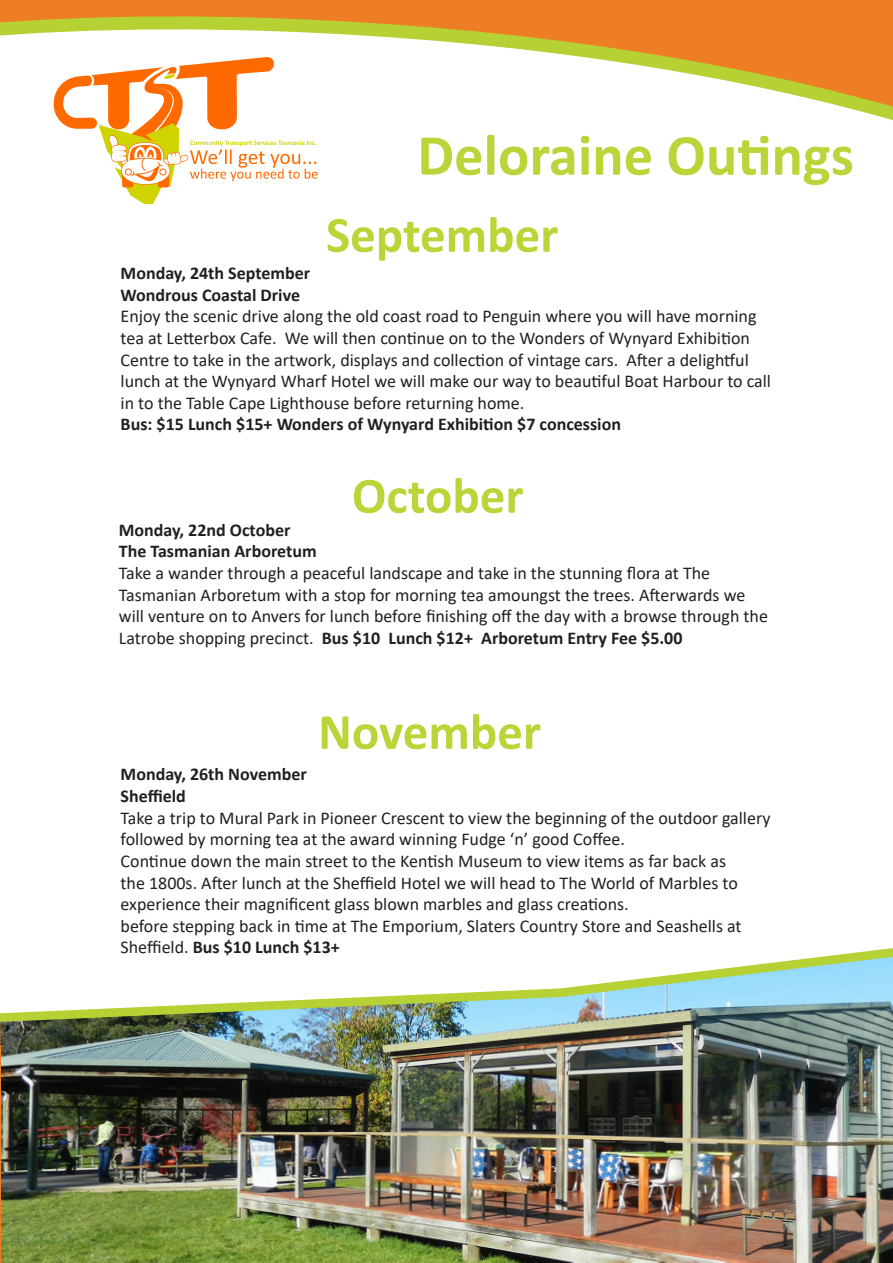
<style>
.page{position:relative;width:893px;height:1263px;background:#fff}
.page>*{position:absolute;margin:0;border:0;box-sizing:border-box;transform-origin:0 0}
.t1{font:700 58.5px "Calibri";color:#b9d539}
.t2{font:700 51px "Calibri";color:#b9d538}
.t3{font:18px/21.6px "Calibri";color:#231f20}
.t4{font:700 18px/21.6px "Calibri";color:#231f20}
.s1{font-weight:700}
</style>
<div class="page">
<svg style="left:0;top:0;width:893px;height:204px"></svg>
<img style="left:0;top:948px;width:893px;height:315px">
<p class="t1" style="left:417px;top:114px;width:438px">Deloraine Outings</p>
<p class="t2" style="left:326px;top:199px;width:234px">September</p>
<p class="t4" style="left:121px;top:262px;width:191px">Monday, 24th September<br>Wondrous Coastal Drive</p>
<p class="t3" style="left:121px;top:305px;width:652px">Enjoy the scenic drive along the old coast road to Penguin where you will have morning tea at Letterbox Cafe. We will then continue on to the Wonders of Wynyard Exhibition Centre to take in the artwork, displays and collection of vintage cars. After a delightful lunch at the Wynyard Wharf Hotel we will make our way to beautiful Boat Harbour to call in to the Table Cape Lighthouse before returning home.</p>
<p class="t4" style="left:121px;top:413px;width:502px">Bus: $15 Lunch $15+ Wonders of Wynyard Exhibition $7 concession</p>
<p class="t2" style="left:352px;top:460px;width:173px">October</p>
<p class="t4" style="left:119px;top:519px;width:173px">Monday, 22nd October</p>
<p class="t4" style="left:119px;top:540px;width:199px">The Tasmanian Arboretum</p>
<p class="t3" style="left:119px;top:562px;width:651px">Take a wander through a peaceful landscape and take in the stunning flora at The Tasmanian Arboretum with a stop for morning tea amoungst the trees. Afterwards we will venture on to Anvers for lunch before finishing off the day with a browse through the Latrobe shopping precinct. <span class="s1">Bus $10 Lunch $12+ Arboretum Entry Fee $5.00</span></p>
<p class="t2" style="left:318px;top:696px;width:224px">November</p>
<p class="t4" style="left:121px;top:763px;width:188px">Monday, 26th November</p>
<p class="t4" style="left:121px;top:785px;width:67px">Sheffield</p>
<p class="t3" style="left:121px;top:806px;width:651px">Take a trip to Mural Park in Pioneer Crescent to view the beginning of the outdoor gallery followed by morning tea at the award winning Fudge ‘n’ good Coffee.</p>
<p class="t3" style="left:121px;top:850px;width:619px">Continue down the main street to the Kentish Museum to view items as far back as the 1800s. After lunch at the Sheffield Hotel we will head to The World of Marbles to experience their magnificent glass blown marbles and glass creations.</p>
<p class="t3" style="left:121px;top:914px;width:622px">before stepping back in time at The Emporium, Slaters Country Store and Seashells at<br>Sheffield. <span class="s1">Bus $10 Lunch $13+</span></p>
</div>
